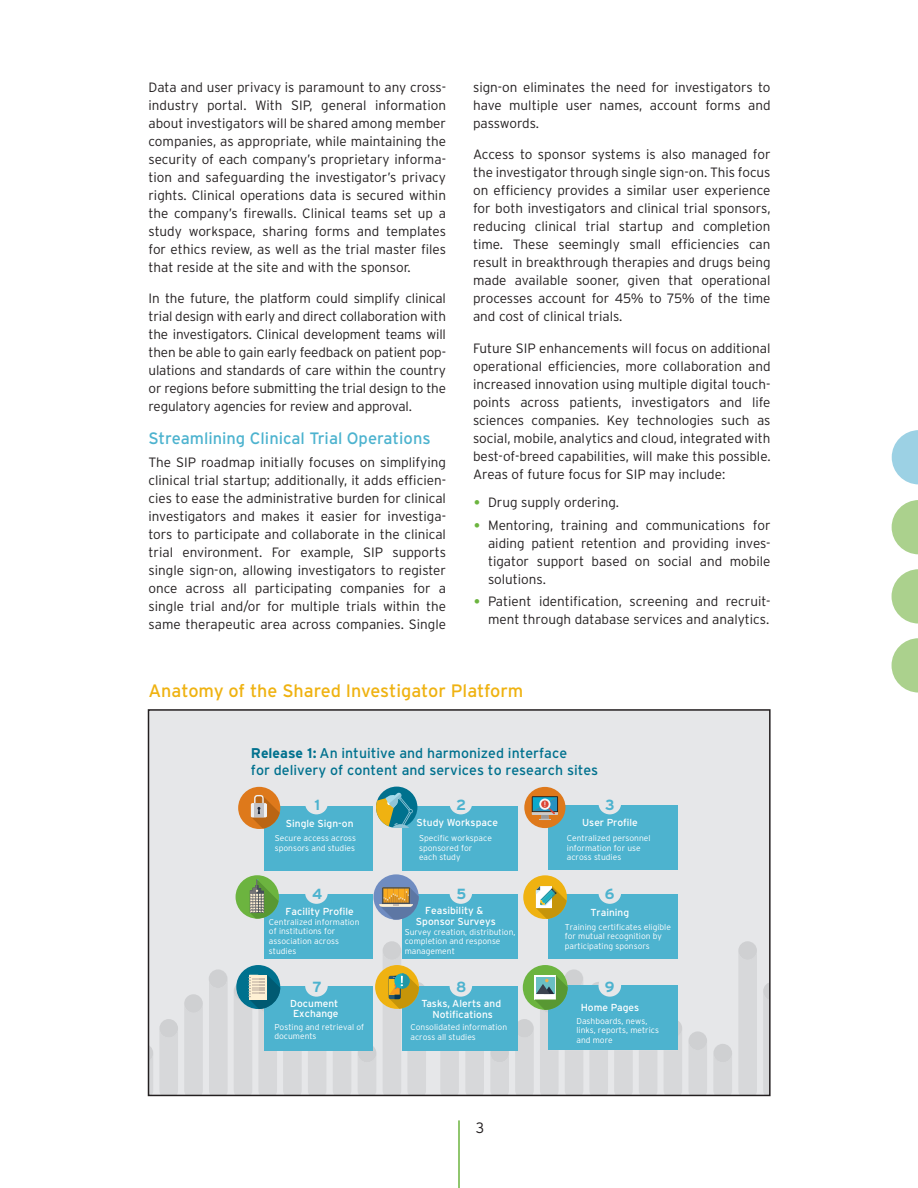
<style>
.page{position:relative;width:918px;height:1188px;background:#fff}
.page>*{position:absolute;margin:0;border:0;box-sizing:border-box;transform-origin:0 0}
.Chart_Head{font:18px "Interstate";color:#efb211}
.t1{font:16.5px "Interstate";color:#4db3cf}
.t2{font:300 15px "Interstate";color:#231f20}
.t3{font:700 14.7px "Interstate";color:#4db3cf}
.t4{font:14.1px/17px "Interstate";color:#00718e}
.Body{font:300 13.5px/18px "Interstate";color:#231f20;text-align:justify}
.t5{font:10.2px/10.8px "Interstate";color:#fff;text-align:center}
.t6{font:300 8.4px/9.6px "Interstate";color:#fff}
.s1{font-size:21px;color:#6cb43f}
.s2{font-weight:700}
</style>
<div class="page">
<svg style="left:892px;top:430px;width:26px;height:54px"></svg>
<svg style="left:892px;top:500px;width:26px;height:54px"></svg>
<svg style="left:892px;top:569px;width:26px;height:55px"></svg>
<svg style="left:892px;top:638px;width:26px;height:55px"></svg>
<hr style="left:459px;top:1120px;width:1px;height:68px;background:#6cb43f">
<div style="left:148px;top:710px;width:622px;height:385px;background:#e6e7e9"></div>
<svg style="left:440px;top:1051px;width:19px;height:42px"></svg>
<svg style="left:466px;top:1051px;width:18px;height:42px"></svg>
<svg style="left:590px;top:1050px;width:18px;height:43px"></svg>
<svg style="left:614px;top:1050px;width:19px;height:43px"></svg>
<svg style="left:639px;top:1050px;width:18px;height:43px"></svg>
<div style="left:739px;top:954px;width:18px;height:139px;background:#d7d8da"></div>
<svg style="left:689px;top:1044px;width:18px;height:49px"></svg>
<svg style="left:490px;top:1051px;width:19px;height:42px"></svg>
<svg style="left:664px;top:1021px;width:18px;height:72px"></svg>
<div style="left:688px;top:1031px;width:19px;height:19px;background:#cfd0d2;border-radius:50%"></div>
<svg style="left:713px;top:1044px;width:19px;height:49px"></svg>
<div style="left:738px;top:941px;width:19px;height:19px;background:#cfd0d2;border-radius:50%"></div>
<svg style="left:763px;top:983px;width:5px;height:110px"></svg>
<svg style="left:160px;top:1032px;width:18px;height:61px"></svg>
<svg style="left:151px;top:1048px;width:2px;height:45px"></svg>
<div style="left:159px;top:1019px;width:19px;height:19px;background:#cfd0d2;border-radius:50%"></div>
<div style="left:184px;top:994px;width:19px;height:99px;background:#d7d8da"></div>
<div style="left:209px;top:969px;width:19px;height:124px;background:#d7d8da"></div>
<svg style="left:358px;top:1045px;width:18px;height:48px"></svg>
<div style="left:264px;top:806px;width:108px;height:64px;background:#4db3cf"></div>
<div style="left:402px;top:806px;width:116px;height:65px;background:#4db3cf"></div>
<div style="left:549px;top:806px;width:129px;height:64px;background:#4db3cf"></div>
<div style="left:264px;top:894px;width:108px;height:65px;background:#4db3cf"></div>
<div style="left:402px;top:895px;width:116px;height:64px;background:#4db3cf"></div>
<div style="left:549px;top:894px;width:129px;height:64px;background:#4db3cf"></div>
<div style="left:264px;top:986px;width:108px;height:65px;background:#4db3cf"></div>
<div style="left:402px;top:986px;width:116px;height:65px;background:#4db3cf"></div>
<div style="left:549px;top:986px;width:129px;height:64px;background:#4db3cf"></div>
<svg style="left:305px;top:806px;width:23px;height:8px"></svg>
<svg style="left:450px;top:806px;width:22px;height:8px"></svg>
<svg style="left:599px;top:805px;width:22px;height:9px"></svg>
<svg style="left:305px;top:894px;width:23px;height:10px"></svg>
<svg style="left:450px;top:895px;width:22px;height:9px"></svg>
<svg style="left:599px;top:894px;width:22px;height:10px"></svg>
<svg style="left:450px;top:986px;width:22px;height:11px"></svg>
<svg style="left:591px;top:982px;width:30px;height:15px"></svg>
<div style="left:376px;top:787px;width:41px;height:41px;background:#00718e;border-radius:50%"></div>
<svg style="left:376px;top:792px;width:37px;height:36px"></svg>
<div style="left:523px;top:875px;width:44px;height:44px;background:#efb211;border-radius:50%"></div>
<svg style="left:536px;top:886px;width:31px;height:33px"></svg>
<div style="left:375px;top:965px;width:44px;height:44px;background:#efb211;border-radius:50%"></div>
<svg style="left:383px;top:941px;width:43px;height:152px"></svg>
<div style="left:523px;top:965px;width:45px;height:45px;background:#6cb43f;border-radius:50%"></div>
<svg style="left:515px;top:969px;width:68px;height:124px"></svg>
<div style="left:238px;top:787px;width:42px;height:42px;background:#de791b;border-radius:50%"></div>
<svg style="left:251px;top:795px;width:29px;height:34px"></svg>
<div style="left:236px;top:875px;width:43px;height:44px;background:#6cb43f;border-radius:50%"></div>
<svg style="left:250px;top:880px;width:29px;height:39px"></svg>
<div style="left:236px;top:965px;width:44px;height:44px;background:#00718e;border-radius:50%"></div>
<svg style="left:234px;top:975px;width:117px;height:118px"></svg>
<div style="left:374px;top:874px;width:45px;height:46px;background:#6f8cc1;border-radius:50%"></div>
<svg style="left:379px;top:887px;width:41px;height:33px"></svg>
<div style="left:524px;top:787px;width:42px;height:41px;background:#de791b;border-radius:50%"></div>
<svg style="left:532px;top:796px;width:26px;height:24px"></svg>
<img style="left:250px;top:894px;width:14px;height:19px">
<div style="left:148px;top:709px;width:623px;height:387px;border:2px solid #231f20"></div>
<p class="Body" style="left:148px;top:78px;width:299px">Data and user privacy is paramount to any cross&shy;industry portal. With SIP, general information about investigators will be shared among member companies, as appropriate, while maintaining the security of each company’s proprietary informa&shy;tion and safeguarding the investigator’s privacy rights. Clinical operations data is secured within the company’s firewalls. Clinical teams set up a study workspace, sharing forms and templates for ethics review, as well as the trial master files that reside at the site and with the sponsor.</p>
<p class="Body" style="left:148px;top:289px;width:299px">In the future, the platform could simplify clinical trial design with early and direct collaboration with the investigators. Clinical development teams will then be able to gain early feedback on patient pop&shy;ulations and standards of care within the country or regions before submitting the trial design to the regulatory agencies for review and approval.</p>
<h1 class="t1" style="left:148px;top:428px;width:284px">Streamlining Clinical Trial Operations</h1>
<p class="Body" style="left:148px;top:453px;width:299px">The SIP roadmap initially focuses on simplifying clinical trial startup; additionally, it adds efficien&shy;cies to ease the administrative burden for clinical investigators and makes it easier for investiga&shy;tors to participate and collaborate in the clinical trial environment. For example, SIP supports single sign-on, allowing investigators to register once across all participating companies for a single trial and/or for multiple trials within the same therapeutic area across companies. Single</p>
<p class="Body" style="left:473px;top:78px;width:299px">sign-on eliminates the need for investigators to have multiple user names, account forms and passwords.</p>
<p class="Body" style="left:473px;top:145px;width:299px">Access to sponsor systems is also managed for the investigator through single sign-on. This focus on efficiency provides a similar user experience for both investigators and clinical trial sponsors, reducing clinical trial startup and completion time. These seemingly small efficiencies can result in breakthrough therapies and drugs being made available sooner, given that operational processes account for 45% to 75% of the time and cost of clinical trials.</p>
<p class="Body" style="left:473px;top:339px;width:299px">Future SIP enhancements will focus on additional operational efficiencies, more collaboration and increased innovation using multiple digital touch&shy;points across patients, investigators and life sciences companies. Key technologies such as social, mobile, analytics and cloud, integrated with best-of-breed capabilities, will make this possible.<br>Areas of future focus for SIP may include:</p>
<p class="Body" style="left:473px;top:493px;width:148px"><span class="s1">•</span> Drug supply ordering.</p>
<p class="Body" style="left:488px;top:516px;width:284px;text-indent:-15px"><span class="s1">•</span> Mentoring, training and communications for aiding patient retention and providing inves&shy;tigator support based on social and mobile solutions.</p>
<p class="Body" style="left:473px;top:592px;width:299px;text-align:right"><span class="s1">•</span> Patient identification, screening and recruit&shy;ment through database services and analytics.</p>
<p class="Chart_Head" style="left:148px;top:679px;width:376px">Anatomy of the Shared Investigator Platform</p>
<p class="t4" style="left:251px;top:744px;width:349px"><span class="s2">Release 1:</span> An intuitive and harmonized interface<br>for delivery of content and services to research sites</p>
<p class="t3" style="left:314px;top:796px;width:7px">1</p>
<p class="t3" style="left:456px;top:796px;width:12px">2</p>
<p class="t3" style="left:605px;top:796px;width:11px">3</p>
<p class="t5" style="left:286px;top:817px;width:69px">Single Sign-on</p>
<p class="t5" style="left:416px;top:817px;width:83px">Study Workspace</p>
<p class="t5" style="left:582px;top:817px;width:57px">User Profile</p>
<p class="t6" style="left:275px;top:833px;width:83px">Secure access across sponsors and studies</p>
<p class="t6" style="left:419px;top:833px;width:74px">Specific workspace sponsored for each study</p>
<p class="t6" style="left:567px;top:833px;width:85px">Centralized personnel information for use across studies</p>
<p class="t3" style="left:312px;top:886px;width:12px">4</p>
<p class="t3" style="left:456px;top:886px;width:11px">5</p>
<p class="t3" style="left:605px;top:886px;width:11px">6</p>
<p class="t5" style="left:416px;top:905px;width:81px">Feasibility &amp;<br>Sponsor Surveys</p>
<p class="t5" style="left:286px;top:906px;width:70px">Facility Profile</p>
<p class="t5" style="left:590px;top:907px;width:40px">Training</p>
<p class="t6" style="left:269px;top:917px;width:92px">Centralized information of institutions for association across studies</p>
<p class="t6" style="left:405px;top:927px;width:112px">Survey creation, distribution, completion and response management</p>
<p class="t6" style="left:565px;top:922px;width:108px">Training certificates eligible for mutual recognition by participating sponsors</p>
<p class="t3" style="left:313px;top:978px;width:11px">7</p>
<p class="t3" style="left:456px;top:978px;width:12px">8</p>
<p class="t3" style="left:605px;top:978px;width:11px">9</p>
<p class="t5" style="left:290px;top:997px;width:50px;text-align:left">Document<br>Exchange</p>
<p class="t6" style="left:274px;top:1022px;width:91px">Posting and retrieval of documents</p>
<p class="t5" style="left:421px;top:998px;width:81px">Tasks, Alerts and<br>Notifications</p>
<p class="t6" style="left:410px;top:1022px;width:98px">Consolidated information across all studies</p>
<p class="t2" style="left:476px;top:1119px;width:10px">3</p>
<p class="t5" style="left:581px;top:1002px;width:60px">Home Pages</p>
<p class="t6" style="left:576px;top:1016px;width:84px">Dashboards, news, links, reports, metrics and more</p>
</div>
